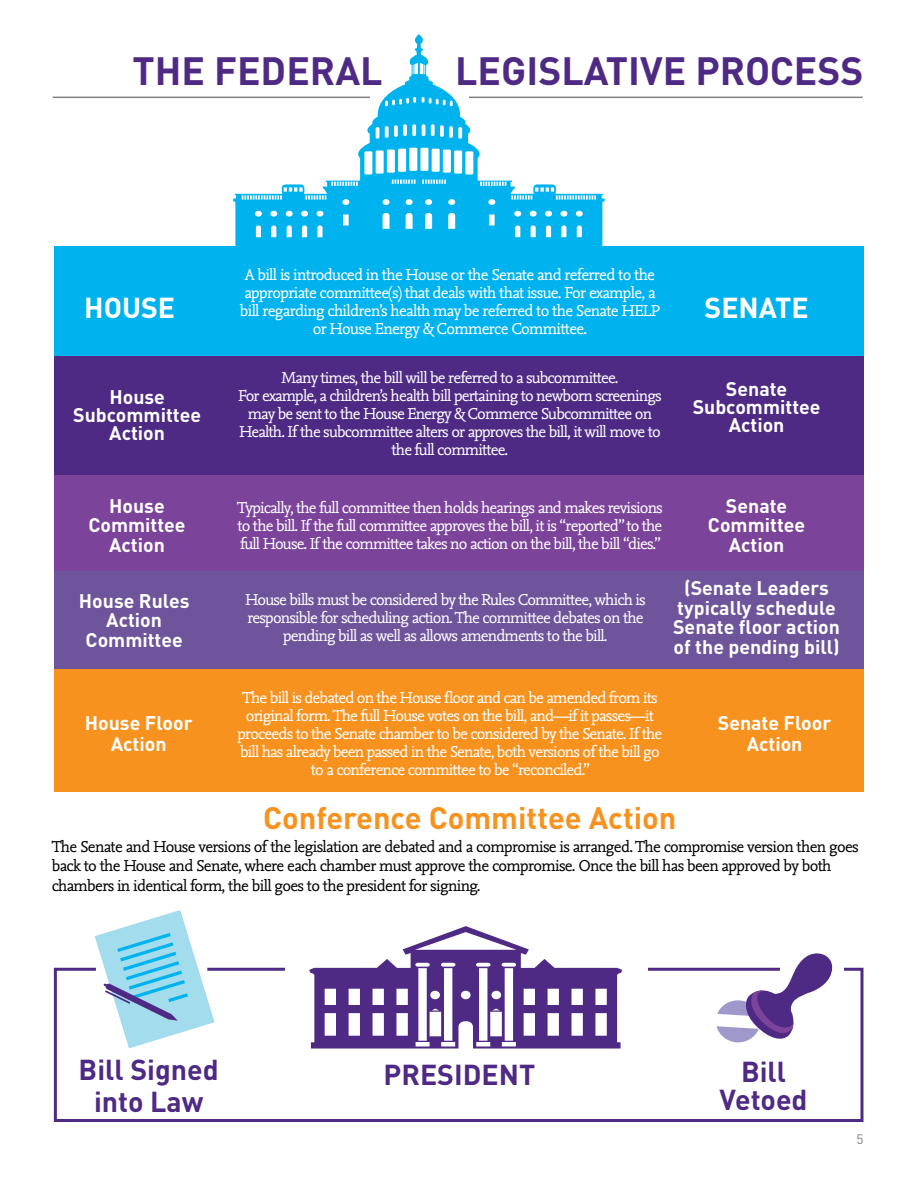
<style>
.page{position:relative;width:918px;height:1188px;background:#fff}
.page>*{position:absolute;margin:0;border:0;box-sizing:border-box;transform-origin:0 0}
.t1{font:700 39px "DINOT";color:#4f2a84}
.t2{font:700 30.6px "DINOT";color:#f7921e}
.t3{font:700 28.5px/28.5px "DINOT";color:#4f2a84;text-align:center}
.t4{font:700 28.5px "DINOT";color:#fff}
.t5{font:700 19.5px/19.5px "DINOT";color:#fff;text-align:center}
.t6{font:16.5px/18px "Nexus Mix OT";letter-spacing:-.05em;color:#fff;text-align:center}
.t7{font:16.5px/19.8px "Nexus Mix OT";letter-spacing:-.04em;color:#000}
.t8{font:13.5px "DINOT";color:#808285}
</style>
<div class="page">
<div style="left:54px;top:968px;width:809px;height:154px;border:3px solid #4f2a84"></div>
<div style="left:285px;top:952px;width:363px;height:88px;background:#fff"></div>
<svg style="left:309px;top:926px;width:313px;height:123px"></svg>
<div style="left:55px;top:247px;width:809px;height:110px;background:#00b3ef"></div>
<div style="left:55px;top:475px;width:809px;height:98px;background:#7c439a"></div>
<div style="left:55px;top:357px;width:809px;height:118px;background:#4f2a84"></div>
<div style="left:55px;top:571px;width:809px;height:99px;background:#6e549a"></div>
<div style="left:55px;top:670px;width:809px;height:122px;background:#f7921e"></div>
<hr style="left:53px;top:97px;width:810px;height:1px;background:#808285">
<div style="left:780px;top:941px;width:63px;height:56px;background:#fff"></div>
<svg style="left:717px;top:953px;width:115px;height:90px"></svg>
<svg style="left:95px;top:910px;width:120px;height:138px"></svg>
<svg style="left:233px;top:34px;width:372px;height:213px"></svg>
<h1 class="t1" style="left:132px;top:45px;width:252px">THE FEDERAL</h1>
<h1 class="t1" style="left:455px;top:45px;width:289px">LEGISLATIVE PROCE</h1>
<h1 class="t1" style="left:818px;top:45px;width:47px">SS</h1>
<p class="t6" style="left:240px;top:266px;width:422px">A bill is introduced in the House or the Senate and referred to the appropriate committee(s) that deals with that issue. For example, a bill regarding children’s health may be referred to the Senate HELP or House Energy &amp; Commerce Committee.</p>
<p class="t6" style="left:238px;top:369px;width:425px">Many times, the bill will be referred to a subcommittee.<br>For example, a children’s health bill pertaining to newborn screenings may be sent to the House Energy &amp; Commerce Subcommittee on Health. If the subcommittee alters or approves the bill, it will move to the full committee.</p>
<h3 class="t4" style="left:84px;top:289px;width:89px">HOUSE</h3>
<h3 class="t4" style="left:705px;top:289px;width:102px">SENATE</h3>
<p class="t5" style="left:693px;top:379px;width:129px;line-height:18px">Senate<br>Subcommittee<br>Action</p>
<p class="t5" style="left:73px;top:388px;width:129px;line-height:18px">House<br>Subcommittee<br>Action</p>
<p class="t5" style="left:88px;top:496px;width:99px">House<br>Committee<br>Action</p>
<p class="t5" style="left:79px;top:590px;width:112px">House Rules<br>Action<br>Committee</p>
<p class="t5" style="left:85px;top:712px;width:109px;line-height:21px">House Floor<br>Action</p>
<p class="t6" style="left:237px;top:499px;width:427px;text-align:justify">Typically, the full committee then holds hearings and makes revisions to the bill. If the full committee approves the bill, it is “reported” to the full House. If the committee takes no action on the bill, the bill “dies.”</p>
<p class="t6" style="left:245px;top:591px;width:402px">House bills must be considered by the Rules Committee, which is responsible for scheduling action. The committee debates on the pending bill as well as allows amendments to the bill.</p>
<p class="t5" style="left:708px;top:496px;width:99px">Senate<br>Committee<br>Action</p>
<p class="t5" style="left:673px;top:578px;width:168px">(Senate Leaders typically schedule<br>Senate floor action of the pending bill)</p>
<p class="t6" style="left:237px;top:689px;width:426px">The bill is debated on the House floor and can be amended from its original form. The full House votes on the bill, and—if it passes—it proceeds to the Senate chamber to be considered by the Senate. If the bill has already been passed in the Senate, both versions of the bill go to a conference committee to be “reconciled.”</p>
<p class="t5" style="left:718px;top:712px;width:115px;line-height:21px">Senate Floor<br>Action</p>
<h2 class="t2" style="left:263px;top:798px;width:415px">Conference Committee Action</h2>
<p class="t7" style="left:52px;top:837px;width:809px">The Senate and House versions of the legislation are debated and a compromise is arranged. The compromise version then goes back to the House and Senate, where each chamber must approve the compromise. Once the bill has been approved by both chambers in identical form, the bill goes to the president for signing.</p>
<h3 class="t3" style="left:79px;top:1053px;width:142px;line-height:31.5px">Bill Signed into Law</h3>
<h3 class="t3" style="left:384px;top:1059px;width:153px">PRESI DENT</h3>
<h3 class="t3" style="left:720px;top:1056px;width:90px">Bill<br>Vetoed</h3>
<p class="t8" style="left:857px;top:1131px;width:9px">5</p>
</div>
